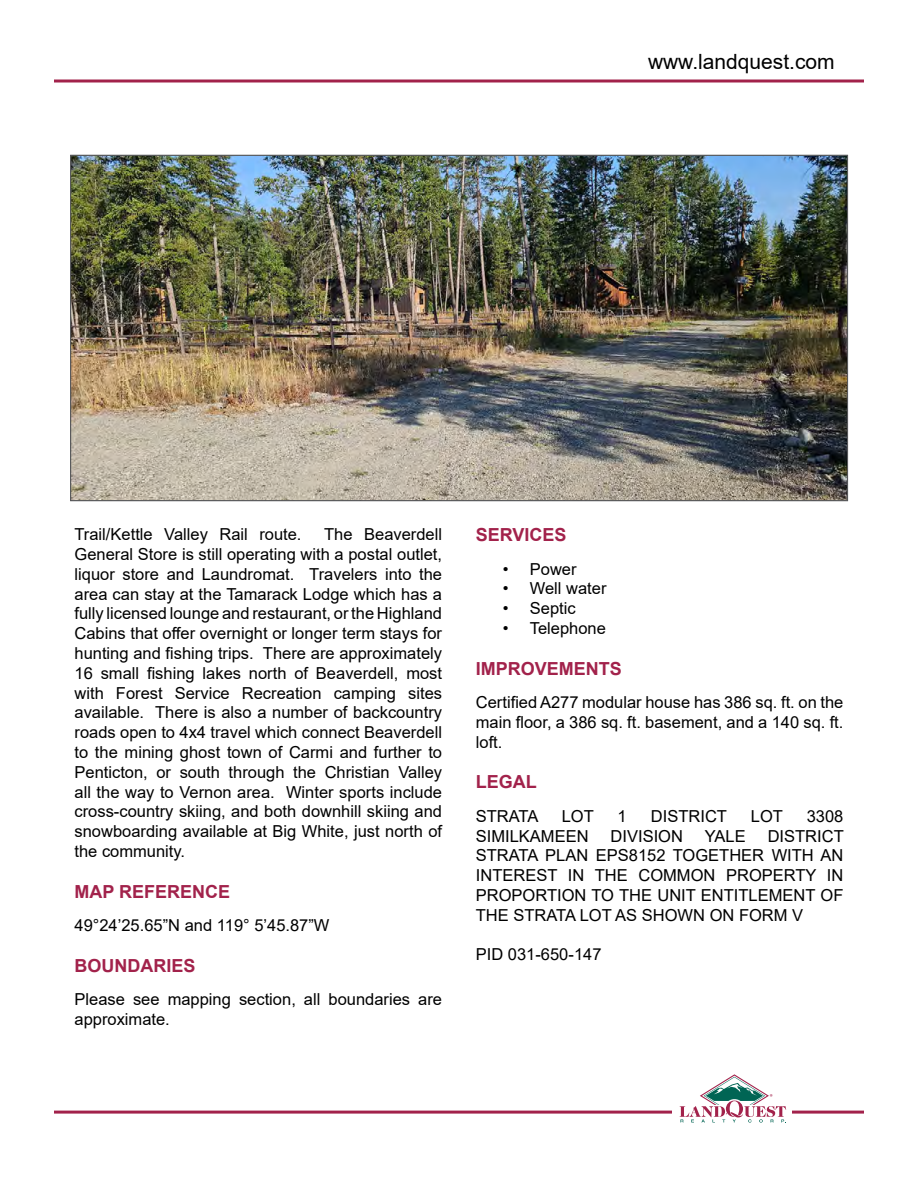
<style>
.page{position:relative;width:918px;height:1188px;background:#fff}
.page>*{position:absolute;margin:0;border:0;box-sizing:border-box;transform-origin:0 0}
.t1{font:21px "Arial";color:#000}
.t2{font:700 18px "Arial";color:#a2224b}
.t3{font:16.5px/19.8px "Arial";color:#000;text-align:justify}
.t4{font:7.05px "Myriad Pro";color:#a3214b}
</style>
<div class="page">
<hr style="left:54px;top:1111px;width:810px;height:3px;background:#a2224b">
<div style="left:672px;top:1074px;width:120px;height:60px;background:#fff"></div>
<svg style="left:680px;top:1074px;width:107px;height:49px"></svg>
<hr style="left:54px;top:80px;width:810px;height:2px;background:#a2224b">
<img style="left:73px;top:157px;width:773px;height:342px">
<p class="t1" style="left:648px;top:47px;width:188px">www.landquest.com</p>
<p class="t3" style="left:75px;top:524px;width:229px">Trail/Kettle Valley Rail route.</p>
<p class="t3" style="left:75px;top:524px;width:369px;text-indent:250px">The Beaverdell General Store is still operating with a postal outlet, liquor store and Laundromat. Travelers into the area can stay at the Tamarack Lodge which has a fully licensed lounge and restaurant, or the Highland Cabins that offer overnight or longer term stays for hunting and fishing trips. There are approximately 16 small fishing lakes north of Beaverdell, most with Forest Service Recreation camping sites available. There is also a number of backcountry roads open to 4x4 travel which connect Beaverdell to the mining ghost town of Carmi and further to Penticton, or south through the Christian Valley all the way to Vernon area. Winter sports include cross-country skiing, and both downhill skiing and snowboarding available at Big White, just north of the community.</p>
<p class="t2" style="left:75px;top:879px;width:157px">MAP REFERENCE</p>
<p class="t3" style="left:75px;top:915px;width:257px">49°24’25.65”N and 119° 5’45.87”W</p>
<p class="t2" style="left:75px;top:953px;width:122px">BOUNDARIES</p>
<p class="t3" style="left:75px;top:989px;width:369px">Please see mapping section, all boundaries are approximate.</p>
<p class="t2" style="left:476px;top:522px;width:92px">SERVICES</p>
<p class="t3" style="left:503px;top:559px;width:75px">• Power</p>
<p class="t3" style="left:503px;top:579px;width:105px">• Well water</p>
<p class="t3" style="left:503px;top:598px;width:74px">• Septic</p>
<p class="t3" style="left:503px;top:618px;width:105px">• Telephone</p>
<p class="t2" style="left:476px;top:656px;width:148px">IMPROVEMENTS</p>
<p class="t3" style="left:476px;top:692px;width:369px">Certified A277 modular house has 386 sq. ft. on the main floor, a 386 sq. ft. basement, and a 140 sq. ft. loft.</p>
<p class="t2" style="left:476px;top:769px;width:63px">LEGAL</p>
<p class="t3" style="left:476px;top:806px;width:64px">STRATA</p>
<p class="t3" style="left:562px;top:806px;width:34px">LOT</p>
<p class="t3" style="left:618px;top:806px;width:11px">1</p>
<p class="t3" style="left:651px;top:806px;width:78px">DISTRICT</p>
<p class="t3" style="left:751px;top:806px;width:34px">LOT</p>
<p class="t3" style="left:807px;top:806px;width:38px">3308</p>
<p class="t3" style="left:476px;top:826px;width:114px">SIMILKAMEEN</p>
<p class="t3" style="left:611px;top:826px;width:74px">DIVISION</p>
<p class="t3" style="left:705px;top:826px;width:42px">YALE</p>
<p class="t3" style="left:476px;top:826px;width:369px;text-indent:292px">DISTRICT STRATA PLAN EPS8152 TOGETHER WITH AN INTEREST IN THE COMMON PROPERTY IN PROPORTION TO THE UNIT ENTITLEMENT OF THE STRATA LOT AS SHOWN ON FORM V</p>
<p class="t3" style="left:476px;top:945px;width:127px">PID 031-650-147</p>
<p class="t4" style="left:770px;top:1093px;width:4px">®</p>
</div>
